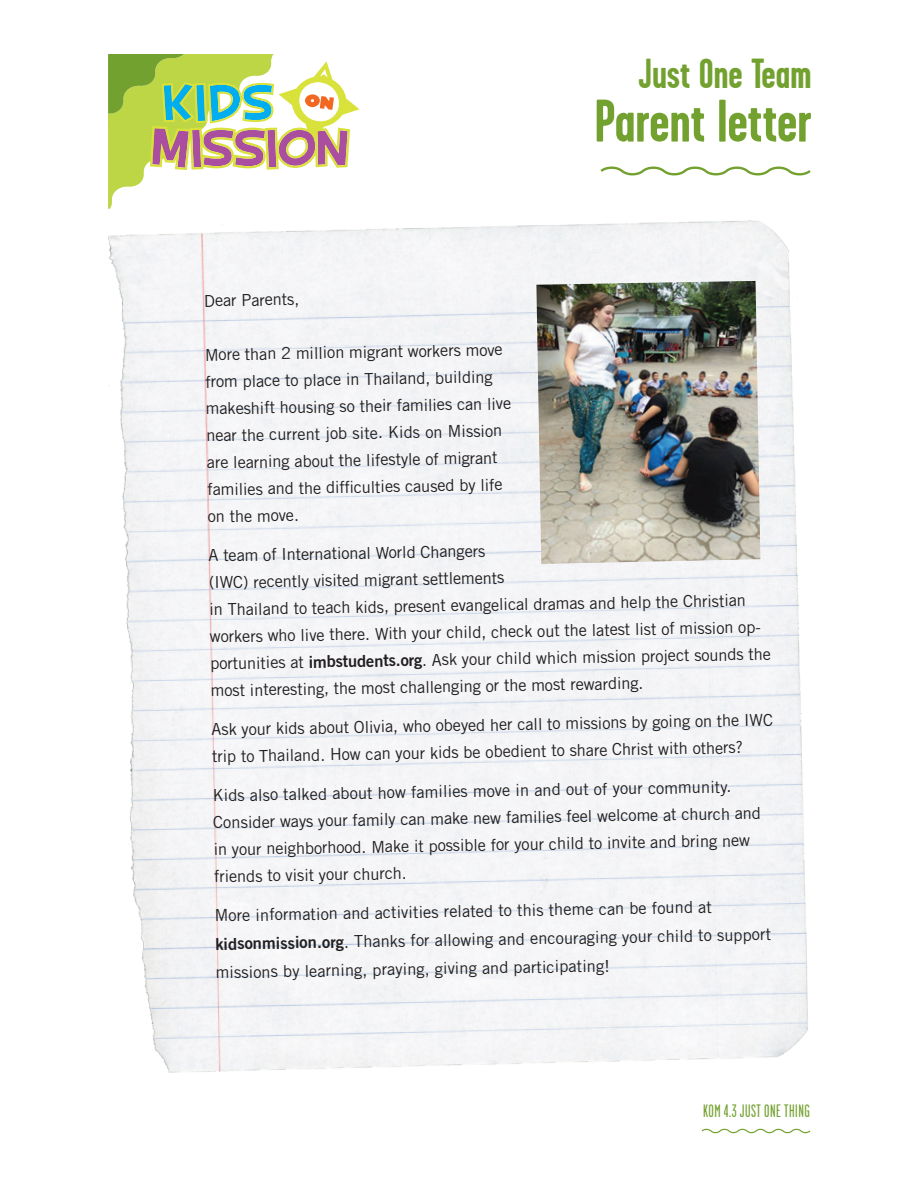
<style>
.page{position:relative;width:918px;height:1188px;background:#fff}
.page>*{position:absolute;margin:0;border:0;box-sizing:border-box;transform-origin:0 0}
.t1{font:700 60px "Garage Gothic";color:#73a12f}
.t2{font:700 42px "Garage Gothic";color:#73a12f}
.t3{font:18px "Garage Gothic";letter-spacing:.03em;color:#73a12f}
.t4{font:16.5px/27px "Trade Gothic LT Std";color:#231f20}
.s1{font-family:"Trade Gothic LT Std Bd 2"}
</style>
<div class="page">
<img style="left:108px;top:220px;width:700px;height:853px">
<img style="left:536px;top:281px;width:224px;height:283px">
<svg style="left:600px;top:166px;width:211px;height:10px"></svg>
<svg style="left:108px;top:54px;width:251px;height:155px"></svg>
<svg style="left:701px;top:1128px;width:110px;height:6px"></svg>
<h2 class="t2" style="left:639px;top:51px;width:174px">Just One Team</h2>
<h1 class="t1" style="left:594px;top:89px;width:219px">Parent letter</h1>
<p class="t4" style="left:204px;top:287px;width:97px;rotate:-1deg">Dear Parents,</p>
<p class="t4" style="left:205px;top:341px;width:307px;rotate:-1deg">More than 2 million migrant workers move from place to place in Thailand, building makeshift housing so their families can live near the current job site. Kids on Mission are learning about the lifestyle of migrant families and the diffi culties caused by life on the move.</p>
<p class="t4" style="left:208px;top:542px;width:562px;rotate:-1deg">A team of International World Changers<br>(IWC) recently visited migrant settlements<br>in Thailand to teach kids, present evangelical dramas and help the Christian workers who live there. With your child, check out the latest list of mission op&shy;portunities at <span class="s1">imbstudents.org</span>. Ask your child which mission project sounds the most interesting, the most challenging or the most rewarding.</p>
<p class="t4" style="left:211px;top:716px;width:563px;rotate:-1deg">Ask your kids about Olivia, who obeyed her call to missions by going on the IWC trip to Thailand. How can your kids be obedient to share Christ with others?</p>
<p class="t4" style="left:212px;top:782px;width:550px;rotate:-1deg">Kids also talked about how families move in and out of your community.<br>Consider ways your family can make new families feel welcome at church and in your neighborhood. Make it possible for your child to invite and bring new friends to visit your church.</p>
<p class="t4" style="left:214px;top:901px;width:557px;line-height:28.5px;rotate:-1deg">More information and activities related to this theme can be found at <span class="s1">kidsonmission.org</span>. Thanks for allowing and encouraging your child to support missions by learning, praying, giving and participating!</p>
<p class="t3" style="left:703px;top:1101px;width:108px">KOM 4.3 JUST ONE THING</p>
</div>
